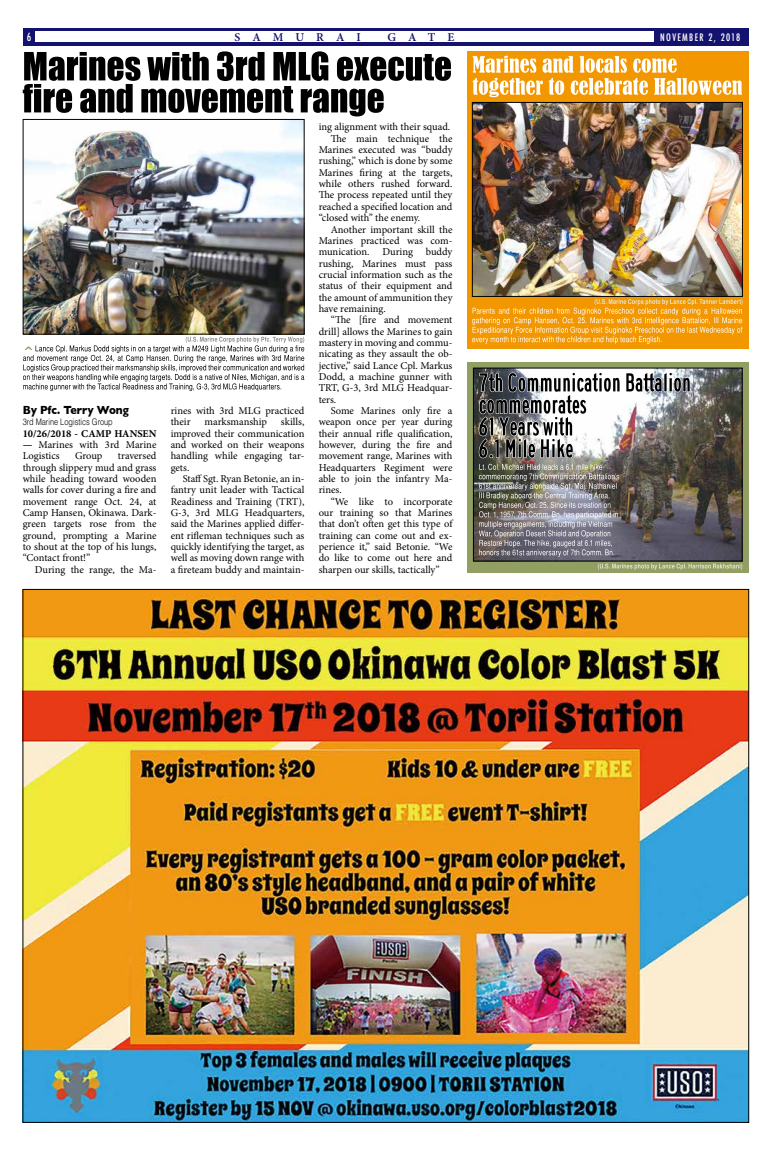
<style>
.page{position:relative;width:774px;height:1151px;background:#fff}
.page>*{position:absolute;margin:0;border:0;box-sizing:border-box;transform-origin:0 0}
.t1{font:700 12px "Gill Sans";letter-spacing:-.005em;color:#000;scale:.9 1}
.t2{font:600 12px "Minion Pro";letter-spacing:1em;color:#14126f}
.t3{font:500 condensed 11px "Futura";color:#fff}
.t4{font:10.5px/11.3px "Minion Pro";color:#000;text-align:justify}
.t5{font:700 10.5px "Minion Pro";color:#000}
.t6{font:500 condensed 10px "Futura";letter-spacing:.13em;color:#fff}
.t7{font:300 9px "Helvetica";letter-spacing:-.005em;color:#000;scale:.83 1}
.s1{font-weight:700}
</style>
<div class="page">
<div style="left:467px;top:51px;width:281px;height:297px;background:#f39700"></div>
<div style="left:467px;top:362px;width:281px;height:210px;background:linear-gradient(to right,#919f62,#919f62)"></div>
<div style="left:23px;top:28px;width:725px;height:17px;background:#14126f"></div>
<div style="left:35px;top:32px;width:618px;height:10px;background:#fff"></div>
<img style="left:474px;top:104px;width:267px;height:191px">
<div style="left:472px;top:102px;width:271px;height:195px;border:1px solid #000"></div>
<img style="left:475px;top:370px;width:265px;height:189px">
<div style="left:473px;top:368px;width:269px;height:193px;border:1px solid #000"></div>
<img style="left:25px;top:591px;width:722px;height:530px">
<svg style="left:23px;top:51px;width:428px;height:65px"></svg>
<svg style="left:473px;top:56px;width:269px;height:41px"></svg>
<img style="left:25px;top:121px;width:277px;height:211px">
<div style="left:23px;top:119px;width:281px;height:215px;border:1px solid #000"></div>
<svg style="left:23px;top:337px;width:281px;height:54px"></svg>
<svg style="left:472px;top:299px;width:270px;height:45px"></svg>
<svg style="left:598px;top:564px;width:144px;height:6px"></svg>
<img style="left:478px;top:371px;width:213px;height:186px">
<p class="t3" style="left:27px;top:30px;width:6px">6</p>
<p class="t2" style="left:234px;top:30px;width:128px">SAMURAI</p>
<p class="t2" style="left:388px;top:30px;width:68px">GATE</p>
<p class="t6" style="left:660px;top:31px;width:81px">NOVEMBER 2, 2018</p>
<p class="t1" style="left:23px;top:400px;width:119px">By Pfc. Terry Wong</p>
<p class="t7" style="left:23px;top:416px;width:110px">3rd Marine Logistics Group</p>
<p class="t5" style="left:23px;top:426px;width:135px">10/26/2018 - CAMP HANSEN</p>
<p class="t4" style="left:23px;top:439px;width:135px"><span class="s1">—</span> Marines with 3rd Marine<br>Logistics</p>
<p class="t4" style="left:23px;top:450px;width:135px;text-indent:95px">traversed through slippery mud and grass while heading toward wooden walls for cover during a fire and movement range Oct. 24, at Camp Hansen, Okinawa. Dark&shy;green targets rose from the ground, prompting a Marine to shout at the top of his lungs, “Contact front!”</p>
<p class="t4" style="left:35px;top:564px;width:123px">During the range, the Ma-</p>
<p class="t4" style="left:75px;top:450px;width:29px">Group</p>
<p class="t4" style="left:171px;top:405px;width:135px">rines with 3rd MLG practiced their</p>
<p class="t4" style="left:171px;top:416px;width:135px;text-indent:110px">skills, improved their communication and worked on their weapons handling while engaging tar&shy;gets.</p>
<p class="t4" style="left:171px;top:473px;width:135px;text-indent:12px">Staff Sgt. Ryan Betonie, an in&shy;fantry unit leader with Tactical Readiness and Training (TRT), G-3, 3rd MLG Headquarters, said the Marines applied differ&shy;ent rifleman techniques such as quickly identifying the target, as well as moving down range with a fireteam buddy and maintain-</p>
<p class="t4" style="left:205px;top:416px;width:64px">marksmanship</p>
<p class="t4" style="left:319px;top:121px;width:133px">ing alignment with their squad.</p>
<p class="t4" style="left:331px;top:133px;width:123px">The main technique the</p>
<p class="t4" style="left:319px;top:144px;width:135px">Marines executed was “buddy</p>
<p class="t4" style="left:319px;top:156px;width:135px">rushing,” which is done by some</p>
<p class="t4" style="left:319px;top:167px;width:135px">Marines firing at the targets,</p>
<p class="t4" style="left:319px;top:178px;width:135px">while others rushed forward.</p>
<p class="t4" style="left:319px;top:190px;width:135px">The process repeated until they</p>
<p class="t4" style="left:319px;top:201px;width:135px">reached a specified location and</p>
<p class="t4" style="left:319px;top:212px;width:103px">“closed with” the enemy.</p>
<p class="t4" style="left:331px;top:224px;width:123px">Another important skill the</p>
<p class="t4" style="left:319px;top:235px;width:135px">Marines practiced was com-</p>
<p class="t4" style="left:319px;top:246px;width:135px">munication. During buddy</p>
<p class="t4" style="left:319px;top:258px;width:135px">rushing, Marines must pass</p>
<p class="t4" style="left:319px;top:269px;width:135px">crucial information such as the</p>
<p class="t4" style="left:319px;top:280px;width:135px">status of their equipment and</p>
<p class="t4" style="left:319px;top:292px;width:135px">the amount of ammunition they</p>
<p class="t4" style="left:319px;top:303px;width:69px">have remaining.</p>
<p class="t4" style="left:331px;top:314px;width:123px">“The [fire and movement</p>
<p class="t4" style="left:319px;top:326px;width:135px">drill] allows the Marines to gain</p>
<p class="t4" style="left:319px;top:337px;width:135px">mastery in moving and commu-</p>
<p class="t4" style="left:319px;top:348px;width:135px">nicating as they assault the ob-</p>
<p class="t4" style="left:319px;top:360px;width:135px">jective,” said Lance Cpl. Markus</p>
<p class="t4" style="left:319px;top:371px;width:135px">Dodd, a machine gunner with</p>
<p class="t4" style="left:319px;top:382px;width:135px">TRT, G-3, 3rd MLG Headquar-</p>
<p class="t4" style="left:319px;top:394px;width:19px">ters.</p>
<p class="t4" style="left:331px;top:405px;width:123px">Some Marines only fire a</p>
<p class="t4" style="left:319px;top:416px;width:135px">weapon once per year during</p>
<p class="t4" style="left:319px;top:428px;width:135px">their annual rifle qualification,</p>
<p class="t4" style="left:319px;top:439px;width:135px">however, during the fire and</p>
<p class="t4" style="left:319px;top:450px;width:135px">movement range, Marines with</p>
<p class="t4" style="left:319px;top:462px;width:135px">Headquarters Regiment were</p>
<p class="t4" style="left:319px;top:473px;width:135px">able to join the infantry Ma-</p>
<p class="t4" style="left:319px;top:484px;width:25px">rines.</p>
<p class="t4" style="left:331px;top:496px;width:123px">“We like to incorporate</p>
<p class="t4" style="left:319px;top:507px;width:135px">our training so that Marines</p>
<p class="t4" style="left:319px;top:518px;width:135px">that don’t often get this type of</p>
<p class="t4" style="left:319px;top:530px;width:135px">training can come out and ex-</p>
<p class="t4" style="left:319px;top:541px;width:135px">perience it,” said Betonie. “We</p>
<p class="t4" style="left:319px;top:552px;width:135px">do like to come out here and</p>
<p class="t4" style="left:319px;top:564px;width:122px">sharpen our skills, tactically”</p>
</div>
